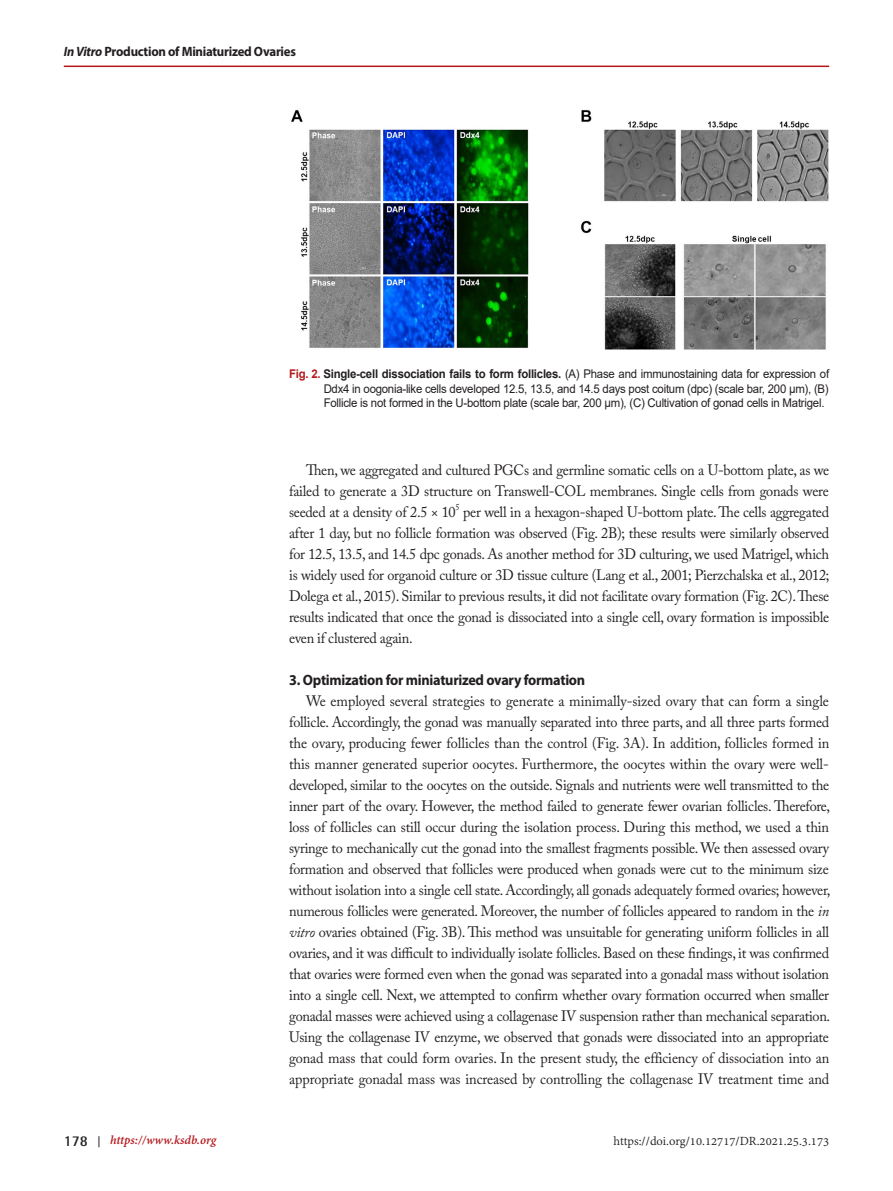
<style>
.page{position:relative;width:893px;height:1191px;background:#fff}
.page>*{position:absolute;margin:0;border:0;box-sizing:border-box;transform-origin:0 0}
.t1{font:15px/21px "Adobe Caslon Pro";letter-spacing:-.015em;color:#231f20;text-align:justify;scale:.95 1}
.t2{font:700 15px "Myriad Pro";letter-spacing:-.02em;color:#231f20;scale:.95 1}
.t3{font:13.5px "Adobe Devanagari";color:#231f20}
.t4{font:700 13.5px "Myriad Pro";letter-spacing:-.02em;color:#231f20;scale:.95 1}
.t5{font:italic 700 13.5px "Adobe Devanagari";color:#b4181d}
.t6{font:12px/14.4px "Arial";letter-spacing:-.02em;color:#231f20;text-align:justify;scale:.95 1}
.t7{font:8.7px "Adobe Caslon Pro";color:#231f20;scale:.95 1}
.s1{font-style:italic}
.s2{font-weight:700;color:#b4181d}
.s3{font-weight:700}
.s4{font-family:"Rotis Semi Sans Std";font-style:normal;font-size:15px;color:#231f20}
.s5{font-family:"Century Gothic";font-style:normal;font-size:12px;color:#231f20}
</style>
<div class="page">
<hr style="left:64px;top:66px;width:765px;height:1px;background:#b4181d">
<img style="left:291px;top:109px;width:538px;height:241px">
<p class="t4" style="left:64px;top:43px;width:246px"><span class="s1">In Vitro</span> Production of Miniaturized Ovaries</p>
<p class="t6" style="left:324px;top:367px;width:534px;text-indent:-35px"><span class="s2">Fig. 2.</span> <span class="s3">Single-cell dissociation fails to form follicles.</span> (A) Phase and immunostaining data for expression of Ddx4 in oogonia-like cells developed 12.5, 13.5, and 14.5 days post coitum (dpc) (scale bar, 200 μm), (B)<br>Follicle is not formed in the U-bottom plate (scale bar, 200 μm), (C) Cultivation of gonad cells in Matrigel.</p>
<p class="t1" style="left:289px;top:459px;width:570px;text-indent:17px">Then, we aggregated and cultured PGCs and germline somatic cells on a U-bottom plate, as we failed to generate a 3D structure on Transwell-COL membranes. Single cells from gonads were seeded at a density of 2.5 × 10</p>
<p class="t7" style="left:455px;top:501px;width:6px">5</p>
<p class="t1" style="left:289px;top:501px;width:570px;text-indent:174px">per well in a hexagon-shaped U-bottom plate. The cells aggregated after 1 day, but no follicle formation was observed (Fig. 2B); these results were similarly observed for 12.5, 13.5, and 14.5 dpc gonads. As another method for 3D culturing, we used Matrigel, which is widely used for organoid culture or 3D tissue culture (Lang et al., 2001; Pierzchalska et al., 2012; Dolega et al., 2015). Similar to previous results, it did not facilitate ovary formation (Fig. 2C). These results indicated that once the gonad is dissociated into a single cell, ovary formation is impossible even if clustered again.</p>
<p class="t2" style="left:289px;top:670px;width:313px">3. Optimization for miniaturized ovary formation</p>
<p class="t1" style="left:289px;top:690px;width:571px;text-indent:17px">We employed several strategies to generate a minimally-sized ovary that can form a single follicle. Accordingly, the gonad was manually separated into three parts, and all three parts formed the ovary, producing fewer follicles than the control (Fig. 3A). In addition, follicles formed in this manner generated superior oocytes. Furthermore, the oocytes within the ovary were well&shy;developed, similar to the oocytes on the outside. Signals and nutrients were well transmitted to the inner part of the ovary. However, the method failed to generate fewer ovarian follicles. Therefore, loss of follicles can still occur during the isolation process. During this method, we used a thin syringe to mechanically cut the gonad into the smallest fragments possible. We then assessed ovary formation and observed that follicles were produced when gonads were cut to the minimum size without isolation into a single cell state. Accordingly, all gonads adequately formed ovaries; however, numerous follicles were generated. Moreover, the number of follicles appeared to random in the <span class="s1">in vitro</span> ovaries obtained (Fig. 3B). This method was unsuitable for generating uniform follicles in all ovaries, and it was difficult to individually isolate follicles. Based on these findings, it was confirmed that ovaries were formed even when the gonad was separated into a gonadal mass without isolation into a single cell. Next, we attempted to confirm whether ovary formation occurred when smaller gonadal masses were achieved using a collagenase IV suspension rather than mechanical separation.<br>Using the collagenase IV enzyme, we observed that gonads were dissociated into an appropriate gonad mass that could form ovaries. In the present study, the efficiency of dissociation into an appropriate gonadal mass was increased by controlling the collagenase IV treatment time and</p>
<p class="t5" style="left:64px;top:1132px;width:154px"><span class="s4">178</span> <span class="s5">|</span> https://www.ksdb.org</p>
<p class="t3" style="left:614px;top:1133px;width:217px">https://doi.org/10.12717/DR.2021.25.3.173</p>
</div>
